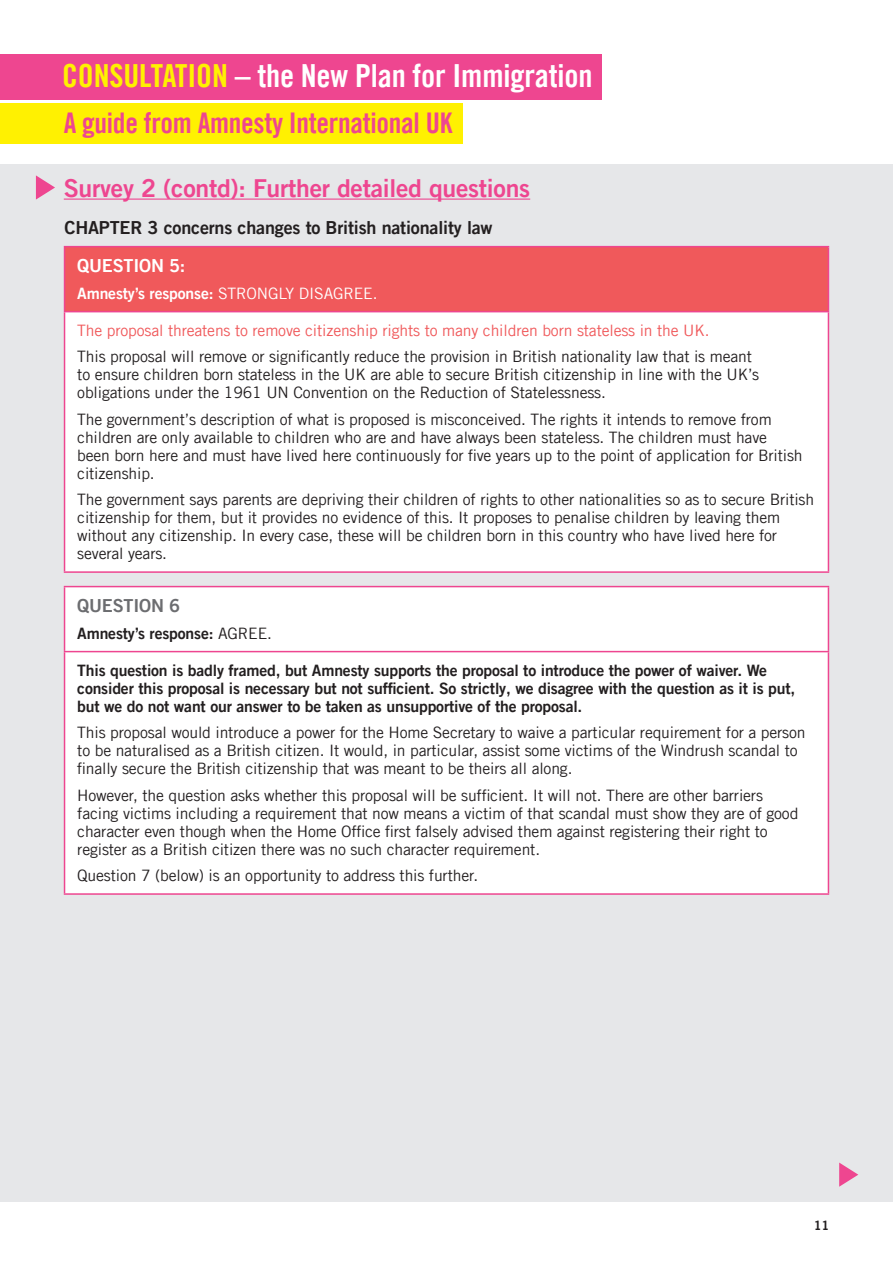
<style>
.page{position:relative;width:893px;height:1263px;background:#fff}
.page>*{position:absolute;margin:0;border:0;box-sizing:border-box;transform-origin:0 0}
.t1{font:31.8px "Amnesty Trade Gothic Bd Cn 20";letter-spacing:-.005em;color:#fff}
.t2{font:28.5px "Amnesty Trade Gothic Bd Cn 20";letter-spacing:-.01em;color:#ee4690}
.Sub{font:24.75px "Amnesty Trade Gothic Bd 2";letter-spacing:-.01em;color:#ee4690}
.CHAPTER_GUIDE{font:18px "Amnesty Trade Gothic Bd 2";letter-spacing:-.01em;color:#231f20}
.Table_text___questio{font:18px "Amnesty Trade Gothic Bd 2";letter-spacing:-.01em;color:#fff}
.Table_text___questio-2{font:18px "Amnesty Trade Gothic Bd 2";letter-spacing:-.01em;color:#6c6d70}
.Table_text___questio-3{font:15.75px/18px "Amnesty Trade Gothic";letter-spacing:-.01em;color:#231f20}
.Table_text___questio-4{font:15.75px/18px "Amnesty Trade Gothic Bd 2";letter-spacing:-.01em;color:#231f20}
.Table_text___questio-5{font:15.75px "Amnesty Trade Gothic";letter-spacing:-.01em;color:#f0595b}
.Table_text___questio-6{font:15.75px "Amnesty Trade Gothic Bd 2";letter-spacing:-.01em;color:#fff}
.t3{font:12.75px "Amnesty Trade Gothic Bd 2";color:#231f20}
.s1{color:#fff101}
.s2{font-family:"Amnesty Trade Gothic"}
</style>
<div class="page">
<div style="left:0;top:103px;width:463px;height:41px;background:#fff101"></div>
<div style="left:0;top:54px;width:602px;height:46px;background:#ee4690"></div>
<div style="left:0;top:164px;width:893px;height:1038px;background:#e6e7e9"></div>
<svg style="left:36px;top:175px;width:19px;height:25px"></svg>
<svg style="left:839px;top:1162px;width:19px;height:25px"></svg>
<div style="left:65px;top:247px;width:763px;height:65px;background:#f0595b"></div>
<div style="left:65px;top:312px;width:763px;height:581px;background:#fff"></div>
<hr style="left:64px;top:246px;width:765px;height:1px;background:#ee4690">
<hr style="left:64px;top:247px;width:1px;height:64px;background:#ee4690">
<hr style="left:828px;top:247px;width:1px;height:64px;background:#ee4690">
<hr style="left:64px;top:311px;width:765px;height:1px;background:#ee4690">
<hr style="left:64px;top:312px;width:1px;height:259px;background:#ee4690">
<hr style="left:828px;top:312px;width:1px;height:259px;background:#ee4690">
<hr style="left:64px;top:652px;width:1px;height:241px;background:#ee4690">
<hr style="left:828px;top:652px;width:1px;height:241px;background:#ee4690">
<hr style="left:64px;top:587px;width:1px;height:64px;background:#ee4690">
<hr style="left:828px;top:587px;width:1px;height:64px;background:#ee4690">
<hr style="left:64px;top:651px;width:765px;height:1px;background:#ee4690">
<hr style="left:64px;top:571px;width:765px;height:2px;background:#ee4690">
<hr style="left:64px;top:586px;width:765px;height:1px;background:#ee4690">
<hr style="left:64px;top:893px;width:765px;height:2px;background:#ee4690">
<hr style="left:64px;top:199px;width:466px;height:1px;background:#ee4690">
<h1 class="t1" style="left:62px;top:56px;width:532px"><span class="s1">CONSULTATION</span> – the New Plan for Immigration</h1>
<h2 class="t2" style="left:64px;top:105px;width:390px">A guide from Amnesty International UK</h2>
<p class="Sub" style="left:64px;top:172px;width:468px">Survey 2 (contd): Further detailed questions</p>
<p class="CHAPTER_GUIDE" style="left:65px;top:216px;width:430px">CHAPTER 3 concerns changes to British nationality law</p>
<p class="Table_text___questio" style="left:77px;top:255px;width:110px">QUESTION 5:</p>
<p class="Table_text___questio-6" style="left:77px;top:283px;width:302px">Amnesty’s response: <span class="s2">STRONGLY DISAGREE.</span></p>
<p class="Table_text___questio-5" style="left:77px;top:321px;width:634px">The proposal threatens to remove citizenship rights to many children born stateless in the UK.</p>
<p class="Table_text___questio-3" style="left:77px;top:347px;width:683px">This proposal will remove or significantly reduce the provision in British nationality law that is meant to ensure children born stateless in the UK are able to secure British citizenship in line with the UK’s obligations under the 1961 UN Convention on the Reduction of Statelessness.</p>
<p class="Table_text___questio-3" style="left:77px;top:410px;width:727px">The government’s description of what is proposed is misconceived. The rights it intends to remove from children are only available to children who are and have always been stateless. The children must have been born here and must have lived here continuously for five years up to the point of application for British citizenship.</p>
<p class="Table_text___questio-3" style="left:77px;top:490px;width:738px">The government says parents are depriving their children of rights to other nationalities so as to secure British citizenship for them, but it provides no evidence of this. It proposes to penalise children by leaving them without any citizenship. In every case, these will be children born in this country who have lived here for several years.</p>
<p class="Table_text___questio-2" style="left:77px;top:595px;width:104px">QUESTION 6</p>
<p class="Table_text___questio-4" style="left:77px;top:624px;width:196px">Amnesty’s response: <span class="s2">AGREE.</span></p>
<p class="Table_text___questio-4" style="left:77px;top:661px;width:719px">This question is badly framed, but Amnesty supports the proposal to introduce the power of waiver. We consider this proposal is necessary but not sufficient. So strictly, we disagree with the question as it is put, but we do not want our answer to be taken as unsupportive of the proposal.</p>
<p class="Table_text___questio-3" style="left:77px;top:723px;width:730px">This proposal would introduce a power for the Home Secretary to waive a particular requirement for a person to be naturalised as a British citizen. It would, in particular, assist some victims of the Windrush scandal to finally secure the British citizenship that was meant to be theirs all along.</p>
<p class="Table_text___questio-3" style="left:77px;top:786px;width:723px">However, the question asks whether this proposal will be sufficient. It will not. There are other barriers facing victims including a requirement that now means a victim of that scandal must show they are of good character even though when the Home Office first falsely advised them against registering their right to register as a British citizen there was no such character requirement.</p>
<p class="Table_text___questio-3" style="left:77px;top:866px;width:402px">Question 7 (below) is an opportunity to address this further.</p>
<p class="t3" style="left:814px;top:1217px;width:17px">11</p>
</div>
